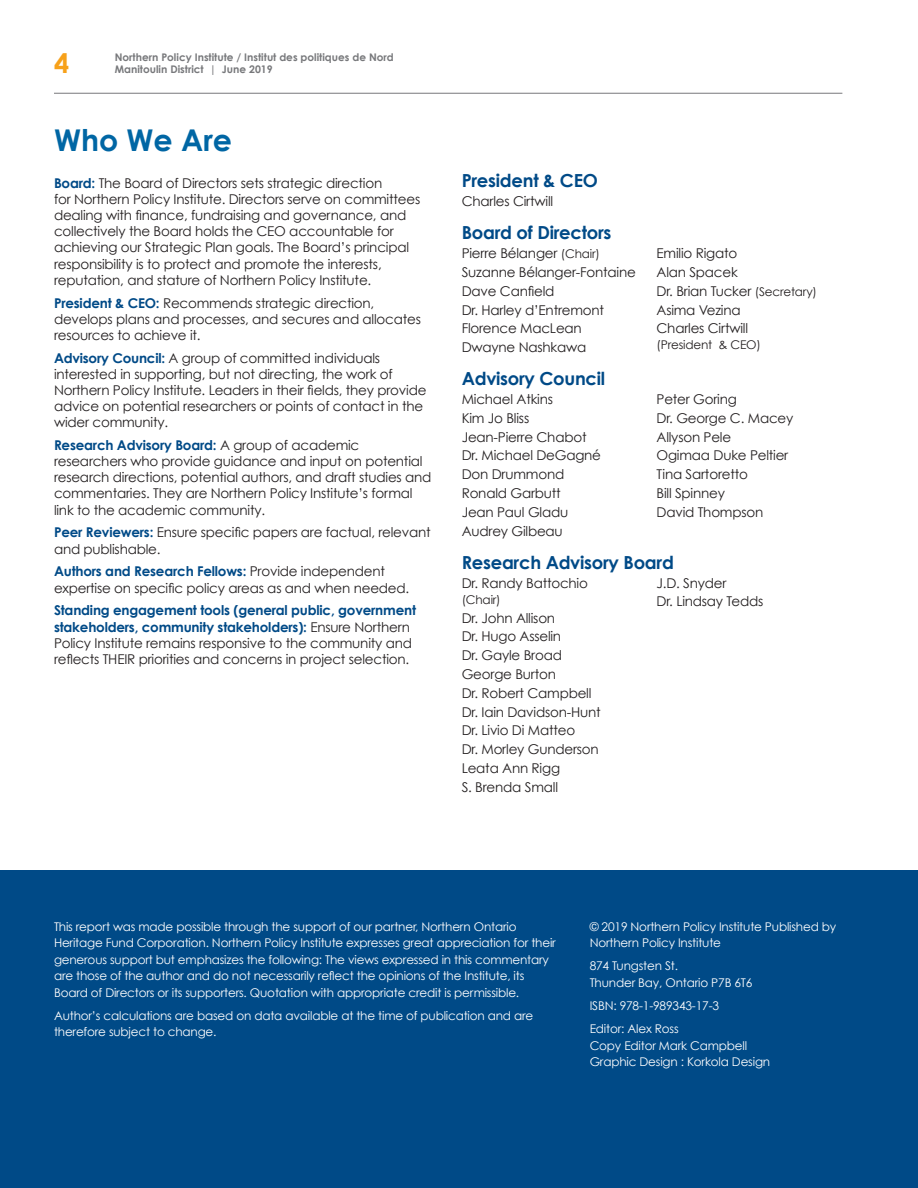
<style>
.page{position:relative;width:918px;height:1188px;background:#fff}
.page>*{position:absolute;margin:0;border:0;box-sizing:border-box;transform-origin:0 0}
.t1{font:700 30px "Century Gothic";color:#0066a4}
.t2{font:700 27px "Century Gothic";color:#f7a11a}
.t3{font:700 18px "Century Gothic";letter-spacing:-.015em;color:#004a87}
.Body{font:13.5px/16.2px "Century Gothic";letter-spacing:-.015em;color:#231f20}
.Names{font:13.5px "Century Gothic";letter-spacing:-.015em;color:#231f20}
.White{font:12px/16.5px "Century Gothic";letter-spacing:-.015em;color:#fff}
.Names-2{font:12px "Century Gothic";letter-spacing:-.015em;color:#231f20}
.Small_Text{font:12px "Century Gothic";letter-spacing:-.015em;color:#231f20}
.t4{font:700 10.5px "Century Gothic";color:#77787b}
.s1{font-weight:700;color:#004a87}
.s2{font-size:12px}
</style>
<div class="page">
<hr style="left:54px;top:93px;width:788px;height:1px;background:#77787b">
<div style="left:0;top:870px;width:918px;height:318px;background:#004a87"></div>
<p class="t4" style="left:115px;top:50px;width:281px">Northern Policy Institute / Institut des politiques de Nord</p>
<h2 class="t2" style="left:54px;top:46px;width:17px">4</h2>
<p class="t4" style="left:115px;top:62px;width:159px">Manitoulin District | June 2019</p>
<h1 class="t1" style="left:54px;top:121px;width:180px">Who We Are</h1>
<p class="Body" style="left:54px;top:175px;width:368px"><span class="s1">Board:</span> The Board of Directors sets strategic direction<br>for Northern Policy Institute. Directors serve on committees dealing with finance, fundraising and governance, and collectively the Board holds the CEO accountable for achieving our Strategic Plan goals. The Board’s principal responsibility is to protect and promote the interests, reputation, and stature of Northern Policy Institute.</p>
<p class="Body" style="left:54px;top:294px;width:368px"><span class="s1">President &amp; CEO:</span> Recommends strategic direction, develops plans and processes, and secures and allocates resources to achieve it.</p>
<p class="Body" style="left:54px;top:350px;width:374px"><span class="s1">Advisory Council:</span> A group of committed individuals interested in supporting, but not directing, the work of Northern Policy Institute. Leaders in their fields, they provide advice on potential researchers or points of contact in the wider community.</p>
<p class="Body" style="left:54px;top:437px;width:379px"><span class="s1">Research Advisory Board:</span> A group of academic researchers who provide guidance and input on potential research directions, potential authors, and draft studies and commentaries. They are Northern Policy Institute’s formal link to the academic community.</p>
<p class="Body" style="left:54px;top:524px;width:378px"><span class="s1">Peer Reviewers:</span> Ensure specific papers are factual, relevant and publishable.</p>
<p class="Body" style="left:54px;top:563px;width:357px"><span class="s1">Authors and Research Fellows:</span> Provide independent expertise on specific policy areas as and when needed.</p>
<p class="Body" style="left:54px;top:602px;width:364px"><span class="s1">Standing engagement tools (general public, government stakeholders, community stakeholders):</span> Ensure Northern Policy Institute remains responsive to the community and reflects THEIR priorities and concerns in project selection.</p>
<h3 class="t3" style="left:462px;top:170px;width:138px">President &amp; CEO</h3>
<p class="Names" style="left:462px;top:193px;width:93px">Charles Cirtwill</p>
<h3 class="t3" style="left:462px;top:221px;width:151px">Board of Directors</h3>
<p class="Names" style="left:462px;top:245px;width:140px">Pierre Bélanger <span class="s2">(Chair)</span></p>
<p class="Names" style="left:462px;top:264px;width:176px">Suzanne Bélanger-Fontaine</p>
<p class="Names" style="left:462px;top:283px;width:94px">Dave Canfield</p>
<p class="Names" style="left:462px;top:301px;width:144px">Dr. Harley d’Entremont</p>
<p class="Names" style="left:462px;top:320px;width:122px">Florence MacLean</p>
<p class="Names" style="left:462px;top:339px;width:126px">Dwayne Nashkawa</p>
<p class="Names" style="left:657px;top:245px;width:82px">Emilio Rigato</p>
<p class="Names" style="left:657px;top:264px;width:83px">Alan Spacek</p>
<p class="Names" style="left:657px;top:283px;width:162px">Dr. Brian Tucker <span class="s2">(Secretary)</span></p>
<p class="Names" style="left:657px;top:301px;width:86px">Asima Vezina</p>
<p class="Names" style="left:657px;top:320px;width:93px">Charles Cirtwill</p>
<p class="Names-2" style="left:657px;top:338px;width:106px">(President &amp; CEO)</p>
<h3 class="t3" style="left:462px;top:367px;width:145px">Advisory Council</h3>
<p class="Names" style="left:462px;top:391px;width:93px">Michael Atkins</p>
<p class="Names" style="left:462px;top:410px;width:69px">Kim Jo Bliss</p>
<p class="Names" style="left:462px;top:429px;width:126px">Jean-Pierre Chabot</p>
<p class="Names" style="left:462px;top:447px;width:141px">Dr. Michael DeGagné</p>
<p class="Names" style="left:462px;top:466px;width:104px">Don Drummond</p>
<p class="Names" style="left:462px;top:485px;width:101px">Ronald Garbutt</p>
<p class="Names" style="left:462px;top:504px;width:108px">Jean Paul Gladu</p>
<p class="Names" style="left:462px;top:523px;width:103px">Audrey Gilbeau</p>
<p class="Names" style="left:657px;top:391px;width:82px">Peter Goring</p>
<p class="Names" style="left:657px;top:410px;width:138px">Dr. George C. Macey</p>
<p class="Names" style="left:657px;top:429px;width:76px">Allyson Pele</p>
<p class="Names" style="left:657px;top:447px;width:133px">Ogimaa Duke Peltier</p>
<p class="Names" style="left:657px;top:466px;width:93px">Tina Sartoretto</p>
<p class="Names" style="left:657px;top:485px;width:70px">Bill Spinney</p>
<p class="Names" style="left:657px;top:504px;width:108px">David Thompson</p>
<h3 class="t3" style="left:462px;top:551px;width:214px">Research Advisory Board</h3>
<p class="Names" style="left:462px;top:574px;width:128px">Dr. Randy Battochio</p>
<p class="Small_Text" style="left:462px;top:592px;width:41px">(Chair)</p>
<p class="Names" style="left:462px;top:609px;width:95px">Dr. John Allison</p>
<p class="Names" style="left:462px;top:628px;width:101px">Dr. Hugo Asselin</p>
<p class="Names" style="left:462px;top:647px;width:102px">Dr. Gayle Broad</p>
<p class="Names" style="left:462px;top:666px;width:96px">George Burton</p>
<p class="Names" style="left:462px;top:685px;width:131px">Dr. Robert Campbell</p>
<p class="Names" style="left:462px;top:704px;width:141px">Dr. Iain Davidson-Hunt</p>
<p class="Names" style="left:462px;top:722px;width:115px">Dr. Livio Di Matteo</p>
<p class="Names" style="left:462px;top:741px;width:139px">Dr. Morley Gunderson</p>
<p class="Names" style="left:462px;top:760px;width:100px">Leata Ann Rigg</p>
<p class="Names" style="left:462px;top:779px;width:98px">S. Brenda Small</p>
<p class="Names" style="left:657px;top:574px;width:72px">J.D. Snyder</p>
<p class="Names" style="left:657px;top:593px;width:108px">Dr. Lindsay Tedds</p>
<p class="White" style="left:54px;top:918px;width:503px">This report was made possible through the support of our partner, Northern Ontario Heritage Fund Corporation. Northern Policy Institute expresses great appreciation for their generous support but emphasizes the following: The views expressed in this commentary are those of the author and do not necessarily reflect the opinions of the Institute, its Board of Directors or its supporters. Quotation with appropriate credit is permissible.</p>
<p class="White" style="left:54px;top:1007px;width:481px">Author’s calculations are based on data available at the time of publication and are therefore subject to change.</p>
<p class="White" style="left:590px;top:918px;width:248px">© 2019 Northern Policy Institute Published by<br>Northern Policy Institute</p>
<p class="White" style="left:590px;top:958px;width:164px">874 Tungsten St.<br>Thunder Bay, Ontario P7B 6T6</p>
<p class="White" style="left:590px;top:997px;width:131px">ISBN: 978-1-989343-17-3</p>
<p class="White" style="left:590px;top:1021px;width:182px">Editor: Alex Ross<br>Copy Editor Mark Campbell<br>Graphic Design : Korkola Design</p>
</div>
